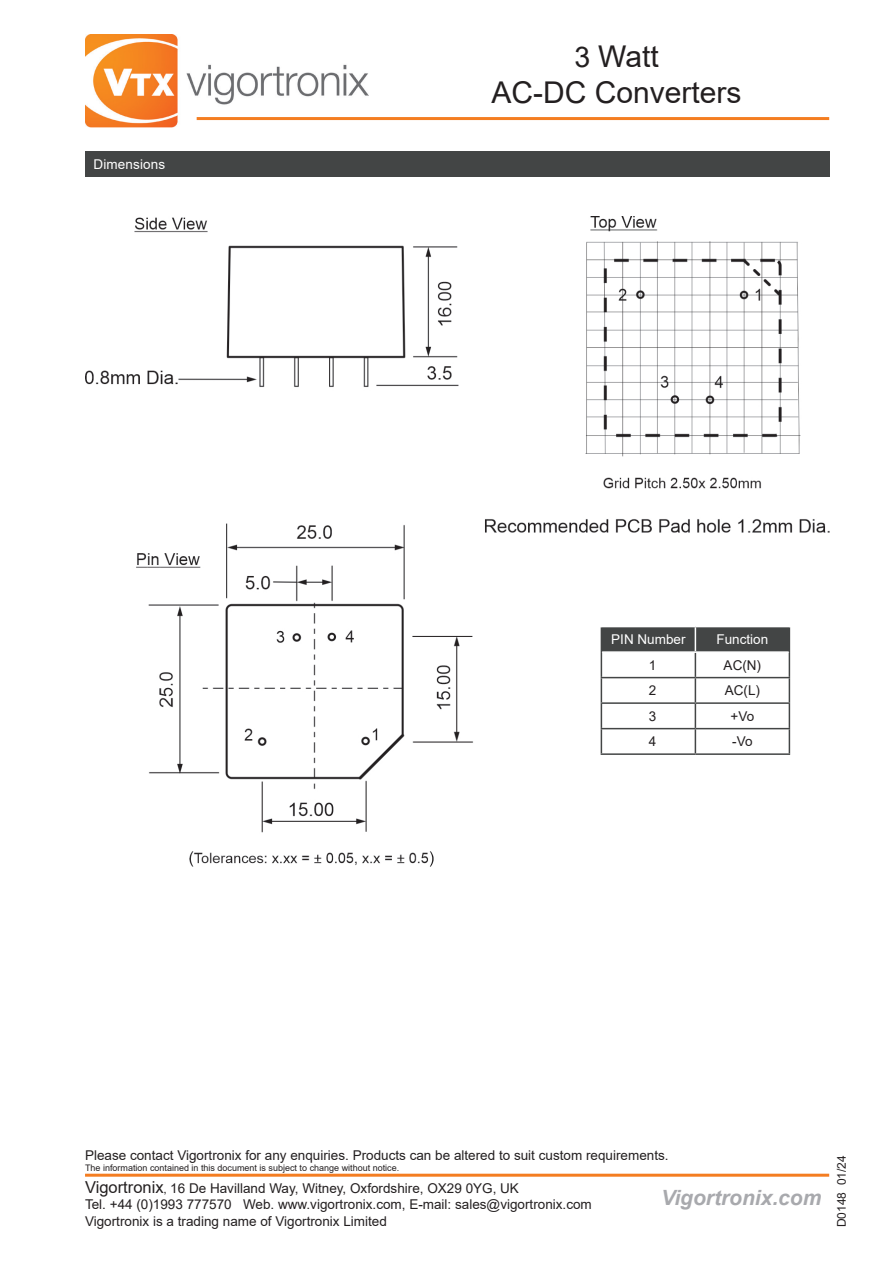
<style>
.page{position:relative;width:893px;height:1263px;background:#fff}
.page>*{position:absolute;margin:0;border:0;box-sizing:border-box;transform-origin:0 0}
.t1{font:30px "Arial";color:#231f20}
.t2{font:italic 700 21px "Arial";color:#a8a9ad}
.t3{font:13.5px/16.5px "Arial";color:#231f20}
.t4{font:13.5px "Arial";color:#fff}
.t5{font:12px "Arial";color:#231f20}
.t6{font:9px "Arial";color:#231f20}
.s1{font-size:28.5px}
.s2{font-size:16.5px}
.s3{font-size:12px}
</style>
<div class="page">
<img style="left:85px;top:34px;width:283px;height:93px">
<hr style="left:197px;top:117px;width:632px;height:3px;background:#f47d21">
<hr style="left:85px;top:1174px;width:744px;height:3px;background:#f47d21">
<div style="left:85px;top:151px;width:744px;height:26px;background:#434545"></div>
<img style="left:85px;top:217px;width:744px;height:649px">
<hr style="left:601px;top:753px;width:94px;height:2px;background:#434545">
<hr style="left:695px;top:753px;width:95px;height:2px;background:#434545">
<svg style="left:601px;top:626px;width:189px;height:127px"></svg>
<hr style="left:695px;top:651px;width:94px;height:2px;background:#fff">
<p class="t4" style="left:94px;top:155px;width:73px">Dimensions</p>
<p class="t1" style="left:574px;top:36px;width:86px"><span class="s1">3</span> Watt</p>
<p class="t1" style="left:492px;top:72px;width:252px">AC-DC Converters</p>
<p class="t4" style="left:611px;top:630px;width:76px">PIN Number</p>
<p class="t4" style="left:716px;top:630px;width:53px">Function</p>
<p class="t3" style="left:649px;top:657px;width:9px">1</p>
<p class="t3" style="left:724px;top:657px;width:39px">AC(N)</p>
<p class="t3" style="left:649px;top:682px;width:9px">2</p>
<p class="t3" style="left:725px;top:682px;width:37px">AC(L)</p>
<p class="t3" style="left:649px;top:708px;width:9px">3</p>
<p class="t3" style="left:731px;top:708px;width:25px">+Vo</p>
<p class="t3" style="left:649px;top:733px;width:9px">4</p>
<p class="t3" style="left:732px;top:733px;width:22px">-Vo</p>
<p class="t3" style="left:85px;top:1147px;width:585px">Please contact Vigortronix for any enquiries. Products can be altered to suit custom requirements.</p>
<p class="t6" style="left:85px;top:1161px;width:316px">The information contained in this document is subject to change without notice.</p>
<p class="t3" style="left:85px;top:1180px;width:508px"><span class="s2">Vigortronix</span><span class="s3">,</span> 16 De Havilland Way, Witney, Oxfordshire, OX29 0YG, UK<br>Tel. +44 (0)1993 777570 Web. www.vigortronix.com, E-mail: sales@vigortronix.com<br>Vigortronix is a trading name of Vigortronix Limited</p>
<h2 class="t2" style="left:661px;top:1183px;width:162px">Vigortronix.com</h2>
<p class="t5" style="left:833px;top:1227px;width:74px;rotate:-90deg">D0148 01/24</p>
</div>
